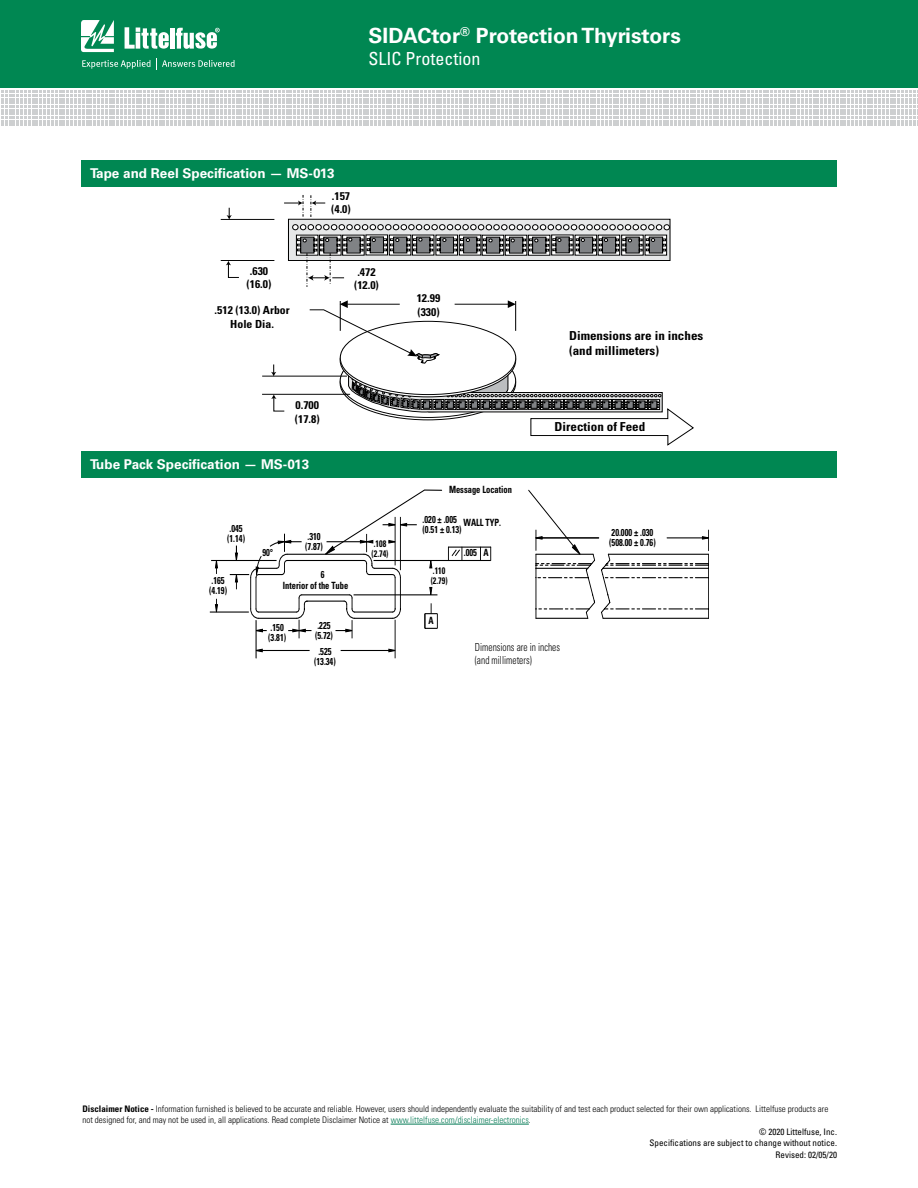
<style>
.page{position:relative;width:918px;height:1188px;background:#fff}
.page>*{position:absolute;margin:0;border:0;box-sizing:border-box;transform-origin:0 0}
.t1{font:700 21px "Univers LT Std";color:#fff}
.t2{font:condensed 18px "Univers LT Std";color:#fff}
.t3{font:700 13.5px "Univers LT Std";color:#fff}
.t4{font:700 condensed 12.45px/14.9px "Univers LT Std";color:#000;scale:1.06 1}
.t5{font:700 condensed 11.1px/13.4px "Univers LT Std";color:#000;scale:1.06 1}
.t6{font:300 condensed 11.1px/13.4px "Univers LT Std";color:#000;scale:.85 1}
.t7{font:700 condensed 10.05px/10.1px "Univers LT Std";color:#000;scale:.85 1}
.t8{font:700 condensed 9.45px/10.1px "Univers LT Std";color:#000;scale:.85 1}
.t9{font:300 condensed 9px/10.8px "Univers LT Std";color:#000}
.t10{font:condensed 9px/10.8px "Univers LT Std";color:#000;text-align:right}
.s1{font-weight:700}
.s2{color:#007853}
</style>
<div class="page">
<div style="left:0;top:0;width:918px;height:88px;background:#008752"></div>
<svg style="left:1px;top:91px;width:917px;height:35px"></svg>
<svg style="left:81px;top:20px;width:33px;height:32px"></svg>
<hr style="left:170px;top:28px;width:4px;height:21px;background:#fff">
<svg style="left:176px;top:28px;width:44px;height:21px"></svg>
<svg style="left:125px;top:27px;width:44px;height:22px"></svg>
<svg style="left:82px;top:58px;width:153px;height:11px"></svg>
<div style="left:81px;top:160px;width:756px;height:27px;background:#008752"></div>
<hr style="left:256px;top:620px;width:1px;height:38px;background:#000">
<hr style="left:211px;top:560px;width:66px;height:1px;background:#000">
<hr style="left:210px;top:612px;width:39px;height:1px;background:#000">
<svg style="left:215px;top:599px;width:3px;height:13px"></svg>
<svg style="left:215px;top:561px;width:3px;height:13px"></svg>
<hr style="left:395px;top:620px;width:1px;height:38px;background:#000">
<hr style="left:374px;top:560px;width:117px;height:1px;background:#000">
<hr style="left:448px;top:547px;width:43px;height:1px;background:#000">
<svg style="left:480px;top:548px;width:1px;height:12px"></svg>
<svg style="left:490px;top:547px;width:1px;height:14px"></svg>
<svg style="left:528px;top:490px;width:181px;height:129px"></svg>
<svg style="left:230px;top:490px;width:233px;height:162px"></svg>
<svg style="left:268px;top:393px;width:17px;height:18px"></svg>
<svg style="left:267px;top:364px;width:13px;height:12px"></svg>
<hr style="left:262px;top:376px;width:85px;height:1px;background:#000">
<hr style="left:262px;top:394px;width:88px;height:1px;background:#000">
<svg style="left:220px;top:195px;width:450px;height:92px"></svg>
<svg style="left:309px;top:300px;width:385px;height:145px"></svg>
<div style="left:81px;top:451px;width:756px;height:27px;background:#008752"></div>
<hr style="left:391px;top:1124px;width:138px;height:1px;background:#007853">
<h1 class="t1" style="left:369px;top:23px;width:314px">SIDACtor<sup>®</sup> Protection Thyristors</h1>
<h2 class="t2" style="left:369px;top:47px;width:114px">SLIC Protection</h2>
<h3 class="t3" style="left:90px;top:166px;width:246px">Tape and Reel Specification — MS-013</h3>
<p class="t5" style="left:331px;top:189px;width:20px">.157 (4.0)</p>
<p class="t5" style="left:247px;top:264px;width:25px">.630 (16.0)</p>
<p class="t5" style="left:354px;top:265px;width:25px">.472 (12.0)</p>
<p class="t5" style="left:215px;top:304px;width:72px;text-align:center">.512 (13.0) Arbor<br>Hole Dia.</p>
<p class="t5" style="left:417px;top:292px;width:24px">12.99 (330)</p>
<p class="t5" style="left:295px;top:399px;width:25px">0.700 (17.8)</p>
<h3 class="t3" style="left:90px;top:456px;width:221px">Tube Pack Specification — MS-013</h3>
<p class="t7" style="left:449px;top:485px;width:76px">Message Location</p>
<h3 class="t4" style="left:569px;top:329px;width:128px">Dimensions are in inches (and millimeters)</h3>
<h3 class="t4" style="left:555px;top:419px;width:87px">Direction of Feed</h3>
<p class="t7" style="left:227px;top:523px;width:23px">.045 (1.14)</p>
<p class="t7" style="left:209px;top:576px;width:23px">.165 (4.19)</p>
<p class="t7" style="left:423px;top:514px;width:47px">.020 ± .005 (0.51 ± 0.13)</p>
<p class="t7" style="left:464px;top:517px;width:46px">WALL TYP.</p>
<p class="t8" style="left:431px;top:565px;width:21px">.110 (2.79)</p>
<p class="t7" style="left:428px;top:615px;width:8px">A</p>
<p class="t7" style="left:305px;top:531px;width:23px">.310 (7.87)</p>
<p class="t8" style="left:372px;top:538px;width:21px">.108 (2.74)</p>
<p class="t7" style="left:464px;top:548px;width:17px">.005</p>
<p class="t7" style="left:262px;top:547px;width:14px">90°</p>
<p class="t7" style="left:483px;top:547px;width:8px">A</p>
<p class="t7" style="left:321px;top:570px;width:6px">6</p>
<p class="t7" style="left:283px;top:581px;width:78px">Interior of the Tube</p>
<p class="t7" style="left:315px;top:620px;width:23px">.225 (5.72)</p>
<p class="t7" style="left:268px;top:622px;width:23px">.150 (3.81)</p>
<p class="t6" style="left:475px;top:640px;width:102px">Dimensions are in inches (and millimeters)</p>
<p class="t7" style="left:314px;top:646px;width:27px;text-align:center">.525 (13.34)</p>
<p class="t7" style="left:609px;top:527px;width:56px">20.000 ± .030 (508.00 ± 0.76)</p>
<p class="t9" style="left:82px;top:1104px;width:747px"><span class="s1">Disclaimer Notice -</span> Information furnished is believed to be accurate and reliable. However, users should independently evaluate the suitability of and test each product selected for their own applications. Littelfuse products are not designed for, and may not be used in, all applications. Read complete Disclaimer Notice at <span class="s2">www.littelfuse.com/disclaimer-electronics</span>.</p>
<p class="t10" style="left:650px;top:1126px;width:189px">© 2020 Littelfuse, Inc.<br>Specifications are subject to change without notice.</p>
<p class="t10" style="left:776px;top:1149px;width:63px">Revised: 02/05/20</p>
</div>
